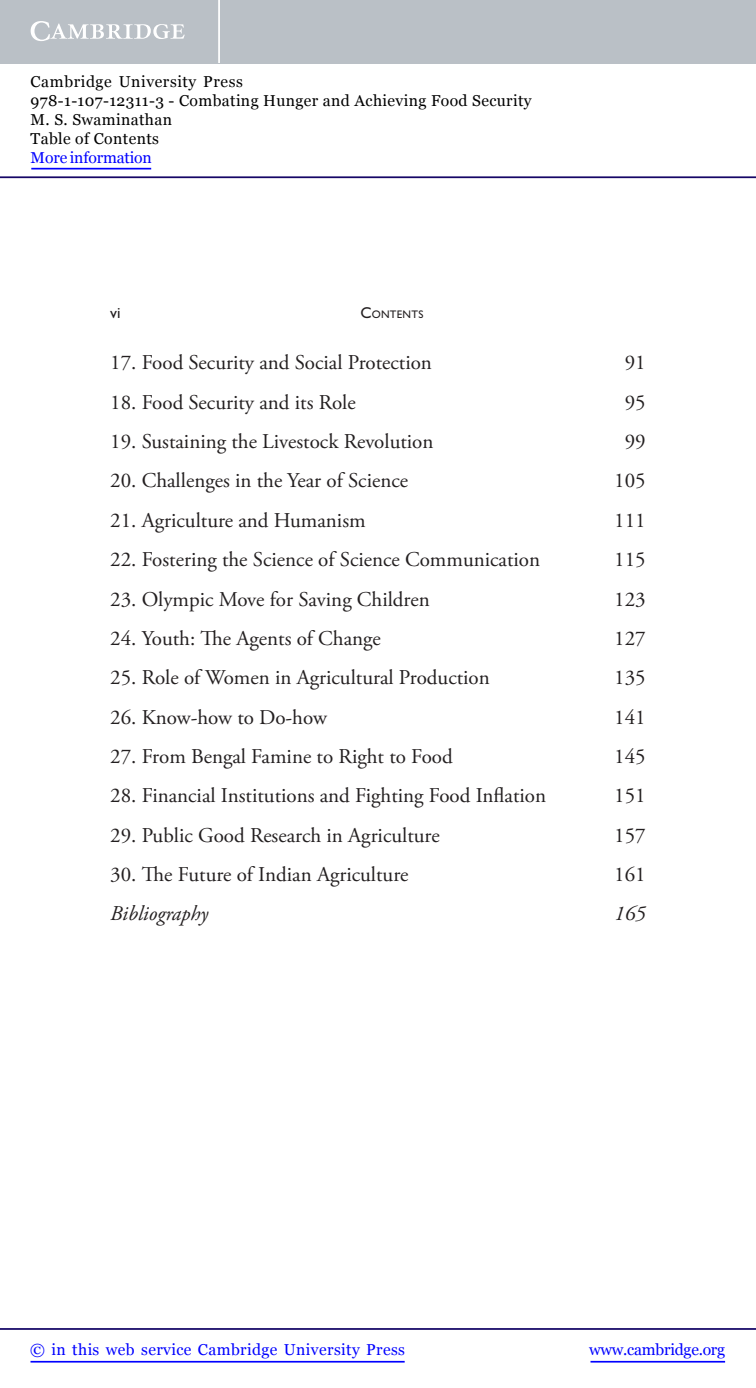
<style>
.page{position:relative;width:756px;height:1388px;background:#fff}
.page>*{position:absolute;margin:0;border:0;box-sizing:border-box;transform-origin:0 0}
.t1{font:21px "Adobe Garamond Pro";color:#231f20}
.t2{font:italic 21px "Adobe Garamond Pro";color:#231f20}
.t3{font:15.75px/18.9px "Georgia";letter-spacing:.025em;color:#000}
.t4{font:15.75px "Georgia";letter-spacing:.025em;color:#00f}
.t5{font:15.75px "Georgia";letter-spacing:-.015em;color:#00f}
.t6{font:15.75px "Georgia";letter-spacing:-.01em;color:#00f}
.t7{font:15.75px "Gill Sans Std";color:#231f20}
.t8{font:11.03px "Gill Sans Std";letter-spacing:.02em;color:#231f20}
.s1{font-size:15.75px}
</style>
<div class="page">
<hr style="left:591px;top:1361px;width:134px;height:1px;background:#00f">
<hr style="left:0;top:1328px;width:756px;height:2px;background:#150666">
<hr style="left:31px;top:1361px;width:374px;height:1px;background:#00f">
<div style="left:0;top:0;width:756px;height:63px;background:#bac0c6"></div>
<svg style="left:31px;top:21px;width:154px;height:20px"></svg>
<hr style="left:218px;top:0;width:2px;height:63px;background:#fff">
<hr style="left:0;top:176px;width:756px;height:2px;background:#150666">
<hr style="left:31px;top:168px;width:120px;height:1px;background:#00f">
<p class="t3" style="left:31px;top:73px;width:503px">Cambridge University Press<br>978-1-107-12311-3 - Combating Hunger and Achieving Food Security<br>M. S. Swaminathan<br>Table of Contents</p>
<p class="t6" style="left:31px;top:148px;width:123px">More information</p>
<p class="t8" style="left:361px;top:308px;width:64px"><span class="s1">C</span>ONTENTS</p>
<p class="t7" style="left:110px;top:304px;width:12px">vi</p>
<p class="t1" style="left:110px;top:350px;width:323px">17. Food Security and Social Protection</p>
<p class="t1" style="left:625px;top:350px;width:22px">91</p>
<p class="t1" style="left:110px;top:389px;width:247px">18. Food Security and its Role</p>
<p class="t1" style="left:625px;top:389px;width:22px">95</p>
<p class="t1" style="left:110px;top:429px;width:325px">19. Sustaining the Livestock Revolution</p>
<p class="t1" style="left:625px;top:429px;width:22px">99</p>
<p class="t1" style="left:110px;top:468px;width:299px">20. Challenges in the Year of Science</p>
<p class="t1" style="left:614px;top:468px;width:33px">105</p>
<p class="t1" style="left:110px;top:507px;width:257px">21. Agriculture and Humanism</p>
<p class="t1" style="left:614px;top:507px;width:33px">111</p>
<p class="t1" style="left:110px;top:547px;width:431px">22. Fostering the Science of Science Communication</p>
<p class="t1" style="left:614px;top:547px;width:33px">115</p>
<p class="t1" style="left:110px;top:586px;width:321px">23. Olympic Move for Saving Children</p>
<p class="t1" style="left:614px;top:586px;width:33px">123</p>
<p class="t1" style="left:110px;top:626px;width:272px">24. Youth: The Agents of Change</p>
<p class="t1" style="left:614px;top:626px;width:33px">127</p>
<p class="t1" style="left:110px;top:665px;width:381px">25. Role of Women in Agricultural Production</p>
<p class="t1" style="left:614px;top:665px;width:33px">135</p>
<p class="t1" style="left:110px;top:704px;width:218px">26. Know-how to Do-how</p>
<p class="t1" style="left:614px;top:704px;width:33px">141</p>
<p class="t1" style="left:110px;top:744px;width:344px">27. From Bengal Famine to Right to Food</p>
<p class="t1" style="left:614px;top:744px;width:33px">145</p>
<p class="t1" style="left:110px;top:783px;width:437px">28. Financial Institutions and Fighting Food Inflation</p>
<p class="t1" style="left:614px;top:783px;width:33px">151</p>
<p class="t1" style="left:110px;top:822px;width:331px">29. Public Good Research in Agriculture</p>
<p class="t1" style="left:614px;top:822px;width:33px">157</p>
<p class="t1" style="left:110px;top:862px;width:300px">30. The Future of Indian Agriculture</p>
<p class="t1" style="left:614px;top:862px;width:33px">161</p>
<p class="t2" style="left:110px;top:901px;width:100px">Bibliography</p>
<p class="t2" style="left:614px;top:901px;width:33px">165</p>
<p class="t4" style="left:30px;top:1339px;width:376px">© in this web service Cambridge University Press</p>
<p class="t5" style="left:589px;top:1339px;width:137px">www.cambridge.org</p>
</div>
